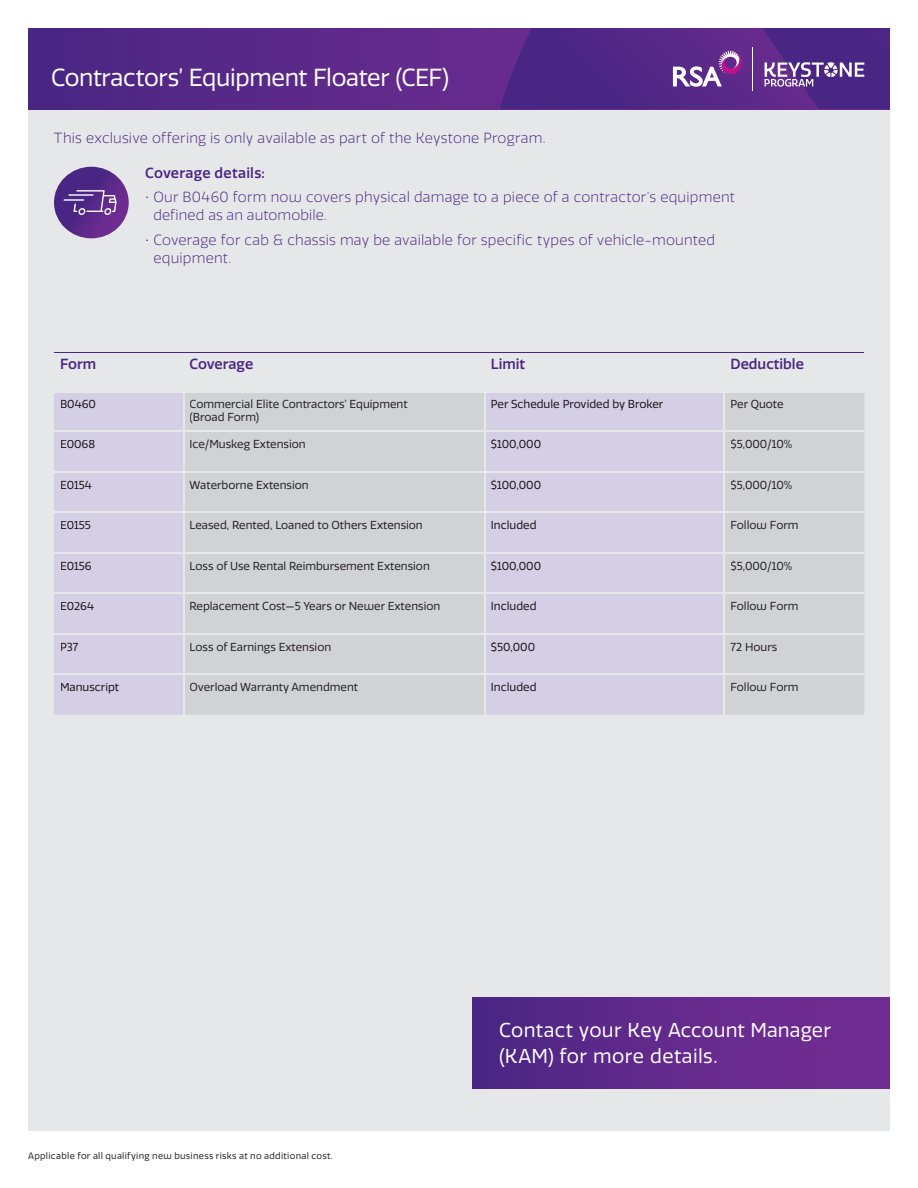
<style>
.page{position:relative;width:918px;height:1188px;background:#fff}
.page>*{position:absolute;margin:0;border:0;box-sizing:border-box;transform-origin:0 0}
.t1{font:24px "RSA Sans";letter-spacing:-.015em;color:#fff}
.t2{font:19.5px/25.5px "RSA Sans";letter-spacing:.015em;color:#fff}
.t3{font:300 14.25px/18px "RSA Sans";letter-spacing:.015em;color:#492683}
.t4{font:500 14.25px "RSA Sans";color:#492683}
.t5{font:11.25px/13.5px "RSA Sans";color:#231f20}
.t6{font:11.25px "RSA Sans";color:#19111a}
.t7{font:9px "RSA Sans";letter-spacing:.035em;color:#231f20}
</style>
<div class="page">
<div style="left:28px;top:28px;width:862px;height:1103px;background:#e6e7e9"></div>
<svg style="left:28px;top:28px;width:472px;height:81px;background:#582888"></svg>
<svg style="left:500px;top:28px;width:390px;height:81px;background:#5a308b"></svg>
<svg style="left:54px;top:167px;width:75px;height:71px"></svg>
<div style="left:54px;top:393px;width:129px;height:322px;background:#d5cfe5"></div>
<svg style="left:185px;top:393px;width:679px;height:322px;background:#d2d1da"></svg>
<hr style="left:484px;top:393px;width:2px;height:37px;background:#e6e7e9">
<hr style="left:484px;top:432px;width:2px;height:39px;background:#e6e7e9">
<hr style="left:484px;top:472px;width:2px;height:39px;background:#e6e7e9">
<hr style="left:484px;top:513px;width:2px;height:39px;background:#e6e7e9">
<hr style="left:484px;top:553px;width:2px;height:39px;background:#e6e7e9">
<hr style="left:484px;top:594px;width:2px;height:39px;background:#e6e7e9">
<hr style="left:484px;top:634px;width:2px;height:39px;background:#e6e7e9">
<hr style="left:484px;top:675px;width:2px;height:40px;background:#e6e7e9">
<hr style="left:724px;top:393px;width:1px;height:37px;background:#e6e7e9">
<hr style="left:724px;top:432px;width:1px;height:39px;background:#e6e7e9">
<hr style="left:724px;top:472px;width:1px;height:39px;background:#e6e7e9">
<hr style="left:724px;top:513px;width:1px;height:39px;background:#e6e7e9">
<hr style="left:724px;top:553px;width:1px;height:39px;background:#e6e7e9">
<hr style="left:724px;top:594px;width:1px;height:39px;background:#e6e7e9">
<hr style="left:724px;top:634px;width:1px;height:39px;background:#e6e7e9">
<hr style="left:724px;top:675px;width:1px;height:40px;background:#e6e7e9">
<hr style="left:54px;top:430px;width:130px;height:2px;background:#e6e7e9">
<hr style="left:184px;top:430px;width:301px;height:2px;background:#e6e7e9">
<hr style="left:485px;top:430px;width:239px;height:2px;background:#e6e7e9">
<hr style="left:724px;top:430px;width:140px;height:2px;background:#e6e7e9">
<hr style="left:54px;top:471px;width:130px;height:1px;background:#e6e7e9">
<hr style="left:184px;top:471px;width:301px;height:1px;background:#e6e7e9">
<hr style="left:485px;top:471px;width:239px;height:1px;background:#e6e7e9">
<hr style="left:724px;top:471px;width:140px;height:1px;background:#e6e7e9">
<hr style="left:54px;top:511px;width:130px;height:2px;background:#e6e7e9">
<hr style="left:184px;top:511px;width:301px;height:2px;background:#e6e7e9">
<hr style="left:485px;top:511px;width:239px;height:2px;background:#e6e7e9">
<hr style="left:724px;top:511px;width:140px;height:2px;background:#e6e7e9">
<hr style="left:54px;top:552px;width:130px;height:1px;background:#e6e7e9">
<hr style="left:184px;top:552px;width:301px;height:1px;background:#e6e7e9">
<hr style="left:485px;top:552px;width:239px;height:1px;background:#e6e7e9">
<hr style="left:724px;top:552px;width:140px;height:1px;background:#e6e7e9">
<hr style="left:54px;top:592px;width:130px;height:2px;background:#e6e7e9">
<hr style="left:184px;top:592px;width:301px;height:2px;background:#e6e7e9">
<hr style="left:485px;top:592px;width:239px;height:2px;background:#e6e7e9">
<hr style="left:724px;top:592px;width:140px;height:2px;background:#e6e7e9">
<hr style="left:54px;top:633px;width:130px;height:1px;background:#e6e7e9">
<hr style="left:184px;top:633px;width:301px;height:1px;background:#e6e7e9">
<hr style="left:485px;top:633px;width:239px;height:1px;background:#e6e7e9">
<hr style="left:724px;top:633px;width:140px;height:1px;background:#e6e7e9">
<hr style="left:54px;top:673px;width:130px;height:2px;background:#e6e7e9">
<hr style="left:184px;top:673px;width:301px;height:2px;background:#e6e7e9">
<hr style="left:485px;top:673px;width:239px;height:2px;background:#e6e7e9">
<hr style="left:724px;top:673px;width:140px;height:2px;background:#e6e7e9">
<hr style="left:54px;top:352px;width:130px;height:1px;background:#492683">
<hr style="left:184px;top:352px;width:301px;height:1px;background:#492683">
<hr style="left:485px;top:352px;width:239px;height:1px;background:#492683">
<hr style="left:724px;top:352px;width:140px;height:1px;background:#492683">
<div style="left:61px;top:400px;width:34px;height:8px;background:#d5cfe5"></div>
<div style="left:190px;top:399px;width:218px;height:11px;background:#d1d2d4"></div>
<div style="left:190px;top:413px;width:69px;height:11px;background:#d1d2d4"></div>
<div style="left:492px;top:399px;width:171px;height:11px;background:#d5cfe5"></div>
<div style="left:732px;top:400px;width:51px;height:10px;background:#d1d2d4"></div>
<div style="left:61px;top:440px;width:34px;height:9px;background:#d5cfe5"></div>
<div style="left:191px;top:440px;width:114px;height:11px;background:#d1d2d4"></div>
<div style="left:492px;top:439px;width:49px;height:11px;background:#d5cfe5"></div>
<div style="left:731px;top:439px;width:61px;height:12px;background:#d1d2d4"></div>
<div style="left:61px;top:481px;width:31px;height:8px;background:#d5cfe5"></div>
<div style="left:190px;top:480px;width:118px;height:9px;background:#d1d2d4"></div>
<div style="left:492px;top:480px;width:49px;height:10px;background:#d5cfe5"></div>
<div style="left:731px;top:480px;width:61px;height:11px;background:#d1d2d4"></div>
<div style="left:61px;top:521px;width:30px;height:9px;background:#d5cfe5"></div>
<div style="left:191px;top:521px;width:231px;height:10px;background:#d1d2d4"></div>
<div style="left:492px;top:521px;width:44px;height:9px;background:#d5cfe5"></div>
<div style="left:732px;top:521px;width:66px;height:9px;background:#d1d2d4"></div>
<div style="left:61px;top:562px;width:30px;height:8px;background:#d5cfe5"></div>
<div style="left:191px;top:561px;width:238px;height:9px;background:#d1d2d4"></div>
<div style="left:492px;top:561px;width:49px;height:10px;background:#d5cfe5"></div>
<div style="left:731px;top:561px;width:61px;height:11px;background:#d1d2d4"></div>
<div style="left:61px;top:602px;width:33px;height:9px;background:#d5cfe5"></div>
<div style="left:191px;top:602px;width:248px;height:11px;background:#d1d2d4"></div>
<div style="left:492px;top:602px;width:44px;height:9px;background:#d5cfe5"></div>
<div style="left:732px;top:602px;width:66px;height:9px;background:#d1d2d4"></div>
<div style="left:61px;top:643px;width:17px;height:8px;background:#d5cfe5"></div>
<div style="left:191px;top:642px;width:139px;height:11px;background:#d1d2d4"></div>
<div style="left:492px;top:642px;width:42px;height:10px;background:#d5cfe5"></div>
<div style="left:731px;top:643px;width:46px;height:8px;background:#d1d2d4"></div>
<div style="left:61px;top:683px;width:58px;height:11px;background:#d5cfe5"></div>
<div style="left:190px;top:683px;width:168px;height:11px;background:#d1d2d4"></div>
<div style="left:492px;top:683px;width:44px;height:9px;background:#d5cfe5"></div>
<div style="left:732px;top:683px;width:66px;height:9px;background:#d1d2d4"></div>
<div style="left:473px;top:997px;width:417px;height:91px;background:linear-gradient(to right,#4d2784,#752c93)"></div>
<h1 class="t1" style="left:51px;top:64px;width:400px">Contractors’ Equipment Floater (CEF)</h1>
<p class="t3" style="left:54px;top:129px;width:493px">This exclusive offering is only available as part of the Keystone Program.</p>
<p class="t4" style="left:145px;top:164px;width:121px">Coverage details:</p>
<p class="t3" style="left:153px;top:189px;width:583px;text-indent:-8px">• Our B0460 form now covers physical damage to a piece of a contractor’s equipment defined as an automobile.</p>
<p class="t3" style="left:153px;top:231px;width:563px;text-indent:-8px">• Coverage for cab &amp; chassis may be available for specific types of vehicle-mounted equipment.</p>
<p class="t4" style="left:60px;top:355px;width:38px">Form</p>
<p class="t4" style="left:190px;top:355px;width:65px">Coverage</p>
<p class="t4" style="left:491px;top:355px;width:36px">Limit</p>
<p class="t4" style="left:730px;top:355px;width:75px">Deductible</p>
<p class="t6" style="left:60px;top:397px;width:37px">B0460</p>
<p class="t5" style="left:190px;top:397px;width:220px">Commercial Elite Contractors’ Equipment (Broad Form)</p>
<p class="t6" style="left:491px;top:397px;width:174px">Per Schedule Provided by Broker</p>
<p class="t5" style="left:730px;top:397px;width:55px">Per Quote</p>
<p class="t6" style="left:60px;top:438px;width:37px">E0068</p>
<p class="t5" style="left:190px;top:438px;width:118px">Ice/Muskeg Extension</p>
<p class="t6" style="left:491px;top:438px;width:52px">$100,000</p>
<p class="t5" style="left:730px;top:438px;width:63px">$5,000/10%</p>
<p class="t6" style="left:60px;top:478px;width:34px">E0154</p>
<p class="t5" style="left:190px;top:478px;width:121px">Waterborne Extension</p>
<p class="t6" style="left:491px;top:478px;width:52px">$100,000</p>
<p class="t5" style="left:730px;top:478px;width:63px">$5,000/10%</p>
<p class="t6" style="left:60px;top:519px;width:33px">E0155</p>
<p class="t5" style="left:190px;top:519px;width:235px">Leased, Rented, Loaned to Others Extension</p>
<p class="t6" style="left:491px;top:519px;width:47px">Included</p>
<p class="t5" style="left:730px;top:519px;width:70px">Follow Form</p>
<p class="t6" style="left:60px;top:559px;width:33px">E0156</p>
<p class="t5" style="left:190px;top:559px;width:242px">Loss of Use Rental Reimbursement Extension</p>
<p class="t6" style="left:491px;top:559px;width:52px">$100,000</p>
<p class="t5" style="left:730px;top:559px;width:63px">$5,000/10%</p>
<p class="t6" style="left:60px;top:600px;width:36px">E0264</p>
<p class="t5" style="left:190px;top:600px;width:252px">Replacement Cost—5 Years or Newer Extension</p>
<p class="t6" style="left:491px;top:600px;width:47px">Included</p>
<p class="t5" style="left:730px;top:600px;width:70px">Follow Form</p>
<p class="t6" style="left:60px;top:640px;width:20px">P37</p>
<p class="t5" style="left:190px;top:640px;width:143px">Loss of Earnings Extension</p>
<p class="t6" style="left:491px;top:640px;width:46px">$50,000</p>
<p class="t5" style="left:730px;top:640px;width:48px">72 Hours</p>
<p class="t6" style="left:60px;top:681px;width:61px">Manuscript</p>
<p class="t5" style="left:190px;top:681px;width:170px">Overload Warranty Amendment</p>
<p class="t6" style="left:491px;top:681px;width:47px">Included</p>
<p class="t5" style="left:730px;top:681px;width:70px">Follow Form</p>
<p class="t7" style="left:28px;top:1151px;width:306px">Applicable for all qualifying new business risks at no additional cost.</p>
<h2 class="t2" style="left:499px;top:1018px;width:333px">Contact your Key Account Manager (KAM) for more details.</h2>
</div>
